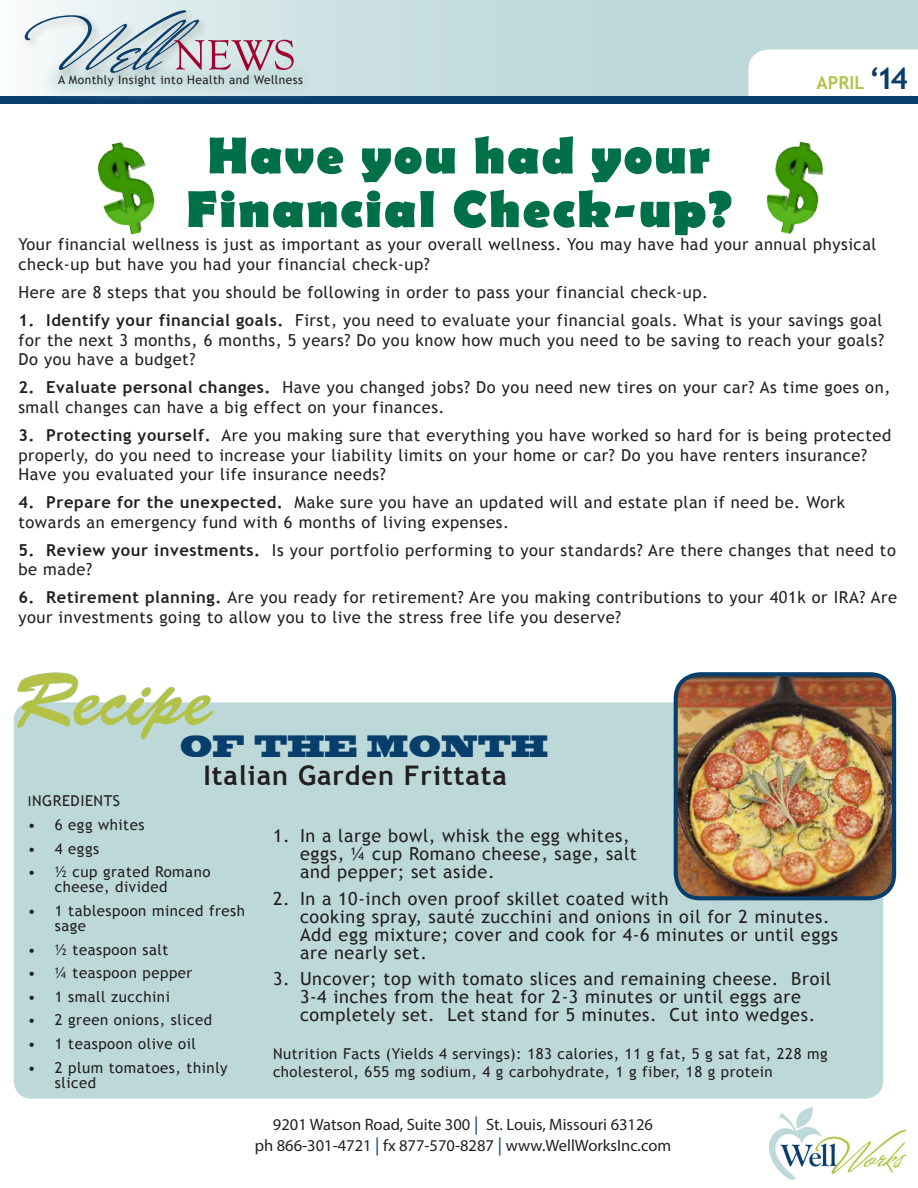
<style>
.page{position:relative;width:918px;height:1188px;background:#fff}
.page>*{position:absolute;margin:0;border:0;box-sizing:border-box;transform-origin:0 0}
.t1{font:75px "Brush Script Std";color:#b3c246}
.Italic-9pt{font:700 52.5px "Berlin Sans FB";letter-spacing:.035em;color:#007049}
.t2{font:28.8px "Blackoak Std";letter-spacing:.035em;color:#083e6b;scale:.62 1}
.Italic-9pt-2{font:700 27px "Trebuchet MS";letter-spacing:.035em;color:#231f20}
.t3{font:18px/18px "Trebuchet MS";letter-spacing:.035em;color:#231f20}
.t4{font:700 18px "Trebuchet MS";color:#b3c246}
.Italic-9pt-3{font:16.5px/19.5px "Trebuchet MS";letter-spacing:.035em;color:#231f20}
.t5{font:16.5px "Myriad Pro";color:#231f20}
.Italic-9pt-4{font:15px/15px "Trebuchet MS";letter-spacing:.035em;color:#231f20}
.t6{font:12px "Trebuchet MS";letter-spacing:.035em;color:#231f20}
.s1{font-size:30px;color:#083e6b}
.s2{font-weight:700}
.s3{font-size:13.5px}
.s4{font-size:18px;color:#083e6b}
</style>
<div class="page">
<div style="left:4px;top:0;width:914px;height:95px;background:#bdd8d9"></div>
<div style="left:748px;top:50px;width:170px;height:54px;background:#fff"></div>
<div style="left:0;top:96px;width:918px;height:7px;background:#083e6b"></div>
<div style="left:40px;top:56px;width:281px;height:49px;background:#bdd8d9;opacity:.75"></div>
<div style="left:21px;top:7px;width:189px;height:77px;background:#231f20;opacity:.28"></div>
<svg style="left:25px;top:10px;width:269px;height:63px;background:#c6ccd3"></svg>
<div style="left:14px;top:702px;width:869px;height:397px;background:#bdd8d9;border-radius:18px"></div>
<svg style="left:16px;top:672px;width:198px;height:39px"></svg>
<img style="left:676px;top:674px;width:218px;height:224px">
<div style="left:674px;top:672px;width:222px;height:228px;border:4px solid #083e6b;border-radius:25px"></div>
<img style="left:97px;top:142px;width:58px;height:93px">
<img style="left:766px;top:141px;width:58px;height:93px">
<img style="left:770px;top:1107px;width:136px;height:73px">
<p class="t6" style="left:58px;top:72px;width:246px">A Monthly Insight into Health and Wellness</p>
<p class="t4" style="left:817px;top:71px;width:93px">APRIL <span class="s1">‘14</span></p>
<p class="Italic-9pt" style="left:208px;top:126px;width:504px">Have you had your</p>
<p class="Italic-9pt" style="left:186px;top:180px;width:547px">Financial Check-up?</p>
<p class="Italic-9pt-3" style="left:18px;top:235px;width:860px">Your financial wellness is just as important as your overall wellness. You may have had your annual physical check-up but have you had your financial check-up?</p>
<p class="Italic-9pt-3" style="left:18px;top:283px;width:692px">Here are 8 steps that you should be following in order to pass your financial check-up.</p>
<p class="Italic-9pt-3" style="left:18px;top:311px;width:867px;text-align:justify"><span class="s2">1. Identify your financial goals.</span> First, you need to evaluate your financial goals. What is your savings goal for the next 3 months, 6 months, 5 years? Do you know how much you need to be saving to reach your goals?<br>Do you have a budget?</p>
<p class="Italic-9pt-3" style="left:18px;top:378px;width:874px"><span class="s2">2. Evaluate personal changes.</span> Have you changed jobs? Do you need new tires on your car? As time goes on, small changes can have a big effect on your finances.</p>
<p class="Italic-9pt-3" style="left:18px;top:426px;width:874px"><span class="s2">3. Protecting yourself.</span> Are you making sure that everything you have worked so hard for is being protected properly, do you need to increase your liability limits on your home or car? Do you have renters insurance?<br>Have you evaluated your life insurance needs?</p>
<p class="Italic-9pt-3" style="left:18px;top:493px;width:828px"><span class="s2">4. Prepare for the unexpected.</span> Make sure you have an updated will and estate plan if need be. Work towards an emergency fund with 6 months of living expenses.</p>
<p class="Italic-9pt-3" style="left:18px;top:540px;width:879px"><span class="s2">5. Review your investments.</span> Is your portfolio performing to your standards? Are there changes that need to be made?</p>
<p class="Italic-9pt-3" style="left:18px;top:588px;width:880px"><span class="s2">6. Retirement planning.</span> Are you ready for retirement? Are you making contributions to your 401k or IRA? Are your investments going to allow you to live the stress free life you deserve?</p>
<p class="t1" style="left:14px;top:658px;width:200px">Recipe</p>
<p class="Italic-9pt-2" style="left:203px;top:758px;width:305px">Italian Garden Frittata</p>
<p class="Italic-9pt-4" style="left:28px;top:794px;width:94px"><span class="s3">I</span>NGREDIENTS</p>
<p class="Italic-9pt-4" style="left:28px;top:817px;width:118px">• 6 egg whites</p>
<p class="Italic-9pt-4" style="left:28px;top:841px;width:73px">• 4 eggs</p>
<p class="Italic-9pt-4" style="left:55px;top:865px;width:157px;text-indent:-27px">• ½ cup grated Romano cheese, divided</p>
<p class="Italic-9pt-4" style="left:55px;top:903px;width:192px;text-indent:-27px">• 1 tablespoon minced fresh sage</p>
<p class="Italic-9pt-4" style="left:28px;top:942px;width:142px">• ½ teaspoon salt</p>
<p class="Italic-9pt-4" style="left:28px;top:966px;width:166px">• ¼ teaspoon pepper</p>
<p class="Italic-9pt-4" style="left:28px;top:989px;width:144px">• 1 small zucchini</p>
<p class="Italic-9pt-4" style="left:28px;top:1013px;width:186px">• 2 green onions, sliced</p>
<p class="Italic-9pt-4" style="left:28px;top:1036px;width:170px">• 1 teaspoon olive oil</p>
<p class="Italic-9pt-4" style="left:55px;top:1060px;width:174px;text-indent:-27px">• 2 plum tomatoes, thinly sliced</p>
<p class="t2" style="left:180px;top:727px;width:595px">OF THE MONTH</p>
<p class="t3" style="left:300px;top:827px;width:339px;text-indent:-27px">1. In a large bowl, whisk the egg whites, eggs, ¼ cup Romano cheese, sage, salt and pepper; set aside.</p>
<p class="t3" style="left:300px;top:890px;width:540px;text-indent:-27px">2. In a 10-inch oven proof skillet coated with<br>cooking spray, sauté zucchini and onions in oil for 2 minutes.<br>Add egg mixture; cover and cook for 4-6 minutes or until eggs are nearly set.</p>
<p class="t3" style="left:300px;top:970px;width:533px;text-indent:-27px">3. Uncover; top with tomato slices and remaining cheese. Broil<br>3-4 inches from the heat for 2-3 minutes or until eggs are completely set. Let stand for 5 minutes. Cut into wedges.</p>
<p class="Italic-9pt-4" style="left:273px;top:1045px;width:556px;line-height:18px">Nutrition Facts (Yields 4 servings): 183 calories, 11 g fat, 5 g sat fat, 228 mg cholesterol, 655 mg sodium, 4 g carbohydrate, 1 g fiber, 18 g protein</p>
<p class="t5" style="left:273px;top:1114px;width:382px">9201 Watson Road, Suite 300 <span class="s4">|</span> St. Louis, Missouri 63126</p>
<p class="t5" style="left:255px;top:1136px;width:418px">ph 866-301-4721 <span class="s4">|</span> fx 877-570-8287 <span class="s4">|</span> www.WellWorksInc.com</p>
</div>
